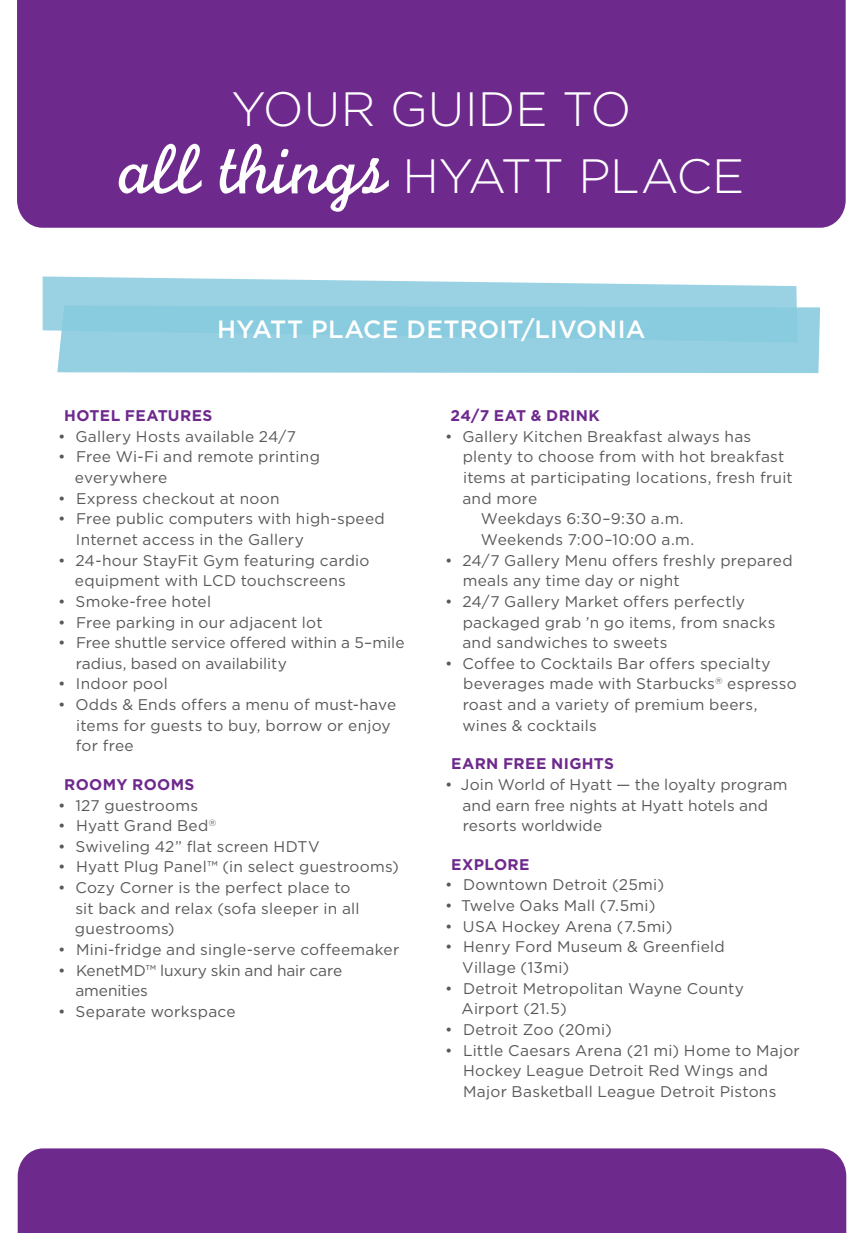
<style>
.page{position:relative;width:864px;height:1233px;background:#fff}
.page>*{position:absolute;margin:0;border:0;box-sizing:border-box;transform-origin:0 0}
.t1{font:300 48.2px/67px "Gotham";color:#fff;text-align:center}
.Property_Name_Inside{font:500 25px "Gotham";letter-spacing:.005em;color:#fff}
.t2{font:15.4px/20.6px "Gotham";letter-spacing:.015em;color:#58595b}
.Subhead_1{font:700 15.4px "Gotham";letter-spacing:.025em;color:#6e298d}
.t3{font:15.4px/20.6px "Gotham";letter-spacing:-.01em;color:#58595b}
.s1{font-family:"Monoline Script Hyatt Place";font-weight:400;font-style:italic;font-size:74px}
</style>
<div class="page">
<div style="left:18px;top:1148px;width:828px;height:85px;background:#6e298d"></div>
<div style="left:17px;top:0;width:829px;height:228px;background:#6e298d"></div>
<div style="left:57px;top:307px;width:763px;height:66px;background:#94d0e2"></div>
<svg style="left:43px;top:277px;width:755px;height:65px;background:#99d1e3"></svg>
<h1 class="t1" style="left:118px;top:75px;width:628px">YOUR GUIDE TO<br><span class="s1">all things</span> HYATT PLACE</h1>
<p class="Property_Name_Inside" style="left:217px;top:315px;width:430px">HYATT PLACE DETROIT/LIVONIA</p>
<p class="Subhead_1" style="left:64px;top:407px;width:150px">HOTEL FEATURES</p>
<p class="t2" style="left:58px;top:426px;width:239px">• Gallery Hosts available 24/7</p>
<p class="t2" style="left:75px;top:446px;width:247px;text-indent:-17px">• Free Wi-Fi and remote printing everywhere</p>
<p class="t2" style="left:58px;top:488px;width:223px">• Express checkout at noon</p>
<p class="t2" style="left:76px;top:508px;width:310px;text-indent:-18px">• Free public computers with high-speed<br>Internet access in the Gallery</p>
<p class="t2" style="left:58px;top:550px;width:313px;text-align:center">• 24-hour StayFit Gym featuring cardio equipment with LCD touchscreens</p>
<p class="t2" style="left:58px;top:591px;width:154px">• Smoke-free hotel</p>
<p class="t2" style="left:58px;top:612px;width:266px">• Free parking in our adjacent lot</p>
<p class="t2" style="left:76px;top:632px;width:330px;text-indent:-17px">• Free shuttle service offered within a 5–mile radius, based on availability</p>
<p class="t2" style="left:58px;top:673px;width:111px">• Indoor pool</p>
<p class="t2" style="left:76px;top:694px;width:322px;text-indent:-17px">• Odds &amp; Ends offers a menu of must-have items for guests to buy, borrow or enjoy for free</p>
<p class="Subhead_1" style="left:64px;top:776px;width:132px">ROOMY ROOMS</p>
<p class="t2" style="left:58px;top:795px;width:141px">• 127 guestrooms</p>
<p class="t2" style="left:58px;top:815px;width:160px">• Hyatt Grand Bed<sup>®</sup></p>
<p class="t2" style="left:58px;top:836px;width:263px">• Swiveling 42” flat screen HDTV</p>
<p class="t2" style="left:58px;top:856px;width:342px">• Hyatt Plug Panel™ (in select guestrooms)</p>
<p class="t2" style="left:75px;top:877px;width:286px;text-indent:-17px">• Cozy Corner is the perfect place to sit back and relax (sofa sleeper in all guestrooms)</p>
<p class="t2" style="left:58px;top:939px;width:343px">• Mini-fridge and single-serve coffeemaker</p>
<p class="t3" style="left:75px;top:960px;width:268px;text-indent:-17px">• KenetMD™ luxury skin and hair care amenities</p>
<p class="t2" style="left:58px;top:1001px;width:179px">• Separate workspace</p>
<p class="Subhead_1" style="left:451px;top:407px;width:151px">24/7 EAT &amp; DRINK</p>
<p class="t2" style="left:445px;top:426px;width:308px">• Gallery Kitchen Breakfast always has</p>
<p class="t2" style="left:463px;top:446px;width:323px">plenty to choose from with hot breakfast</p>
<p class="t2" style="left:463px;top:467px;width:331px">items at participating locations, fresh fruit</p>
<p class="t2" style="left:462px;top:488px;width:76px">and more</p>
<p class="t2" style="left:481px;top:508px;width:204px">Weekdays 6:30–9:30 a.m.</p>
<p class="t2" style="left:481px;top:529px;width:215px">Weekends 7:00–10:00 a.m.</p>
<p class="t2" style="left:463px;top:550px;width:332px;text-indent:-17px">• 24/7 Gallery Menu offers freshly prepared meals any time day or night</p>
<p class="t2" style="left:462px;top:591px;width:315px;text-indent:-17px">• 24/7 Gallery Market offers perfectly packaged grab ’n go items, from snacks and sandwiches to sweets</p>
<p class="t2" style="left:462px;top:653px;width:336px;text-indent:-17px">• Coffee to Cocktails Bar offers specialty beverages made with Starbucks<sup>®</sup> espresso roast and a variety of premium beers, wines &amp; cocktails</p>
<p class="Subhead_1" style="left:451px;top:755px;width:164px">EARN FREE NIGHTS</p>
<p class="t2" style="left:462px;top:774px;width:327px;text-indent:-17px">• Join World of Hyatt — the loyalty program and earn free nights at Hyatt hotels and resorts worldwide</p>
<p class="Subhead_1" style="left:451px;top:856px;width:80px">EXPLORE</p>
<p class="t2" style="left:445px;top:874px;width:220px">• Downtown Detroit (25mi)</p>
<p class="t2" style="left:445px;top:895px;width:212px">• Twelve Oaks Mall (7.5mi)</p>
<p class="t2" style="left:445px;top:916px;width:229px">• USA Hockey Arena (7.5mi)</p>
<p class="t2" style="left:462px;top:936px;width:264px;text-indent:-17px">• Henry Ford Museum &amp; Greenfield<br>Village (13mi)</p>
<p class="t2" style="left:462px;top:978px;width:284px;text-indent:-16px">• Detroit Metropolitan Wayne County<br>Airport (21.5)</p>
<p class="t2" style="left:445px;top:1019px;width:168px">• Detroit Zoo (20mi)</p>
<p class="t2" style="left:463px;top:1040px;width:338px;text-indent:-18px">• Little Caesars Arena (21 mi) Home to Major<br>Hockey League Detroit Red Wings and<br>Major Basketball League Detroit Pistons</p>
</div>
